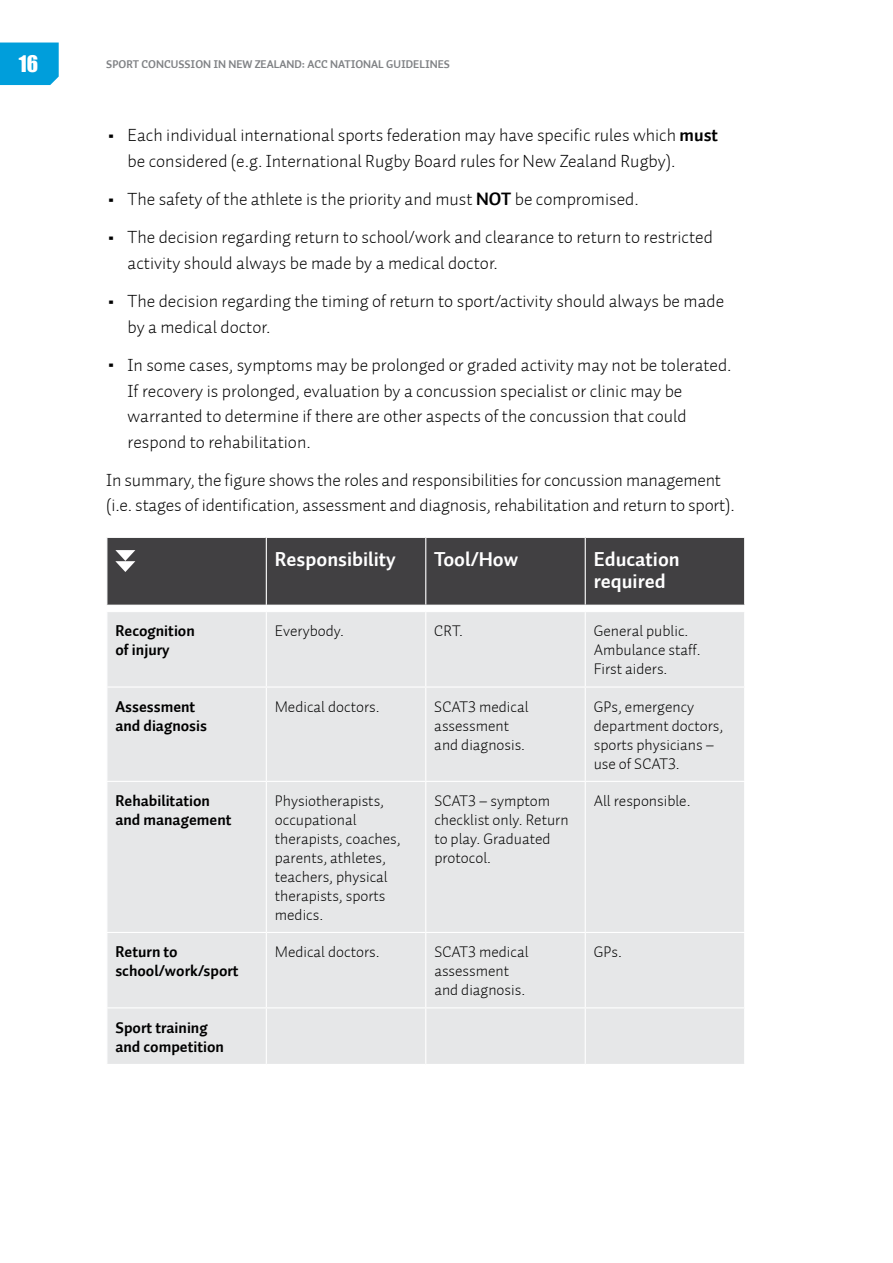
<style>
.page{position:relative;width:893px;height:1263px;background:#fff}
.page>*{position:absolute;margin:0;border:0;box-sizing:border-box;transform-origin:0 0}
.t1{font:21px "Impact";color:#fff}
.t2{font:20.25px/22.5px "Auto 1 Bold LF";color:#fff}
.t3{font:18px/25.5px "Auto 1 Light LF";color:#000}
.t4{font:15.75px/18.9px "Auto 1 Light LF";color:#000}
.t5{font:15.75px/18.9px "Auto 1 Bold LF";color:#000}
.t6{font:11.25px "Auto 1 Bold LF";color:#808285}
.s1{font-size:30px}
.s2{font-family:"Auto 1 Bold LF"}
</style>
<div class="page">
<div style="left:107px;top:612px;width:637px;height:452px;background:#e6e7e8"></div>
<hr style="left:266px;top:612px;width:1px;height:74px;background:#fff">
<hr style="left:425px;top:612px;width:1px;height:74px;background:#fff">
<hr style="left:585px;top:612px;width:1px;height:74px;background:#fff">
<hr style="left:106px;top:686px;width:160px;height:2px;background:#fff">
<hr style="left:266px;top:686px;width:160px;height:2px;background:#fff">
<hr style="left:266px;top:688px;width:1px;height:93px;background:#fff">
<hr style="left:426px;top:686px;width:159px;height:2px;background:#fff">
<hr style="left:425px;top:688px;width:1px;height:93px;background:#fff">
<hr style="left:585px;top:686px;width:160px;height:2px;background:#fff">
<hr style="left:585px;top:688px;width:1px;height:93px;background:#fff">
<hr style="left:106px;top:781px;width:160px;height:1px;background:#fff">
<hr style="left:266px;top:781px;width:160px;height:1px;background:#fff">
<hr style="left:266px;top:782px;width:1px;height:150px;background:#fff">
<hr style="left:426px;top:781px;width:159px;height:1px;background:#fff">
<hr style="left:425px;top:782px;width:1px;height:150px;background:#fff">
<hr style="left:585px;top:781px;width:160px;height:1px;background:#fff">
<hr style="left:585px;top:782px;width:1px;height:150px;background:#fff">
<hr style="left:106px;top:932px;width:160px;height:1px;background:#fff">
<hr style="left:266px;top:932px;width:160px;height:1px;background:#fff">
<hr style="left:266px;top:933px;width:1px;height:74px;background:#fff">
<hr style="left:426px;top:932px;width:159px;height:1px;background:#fff">
<hr style="left:425px;top:933px;width:1px;height:74px;background:#fff">
<hr style="left:585px;top:932px;width:160px;height:1px;background:#fff">
<hr style="left:585px;top:933px;width:1px;height:74px;background:#fff">
<hr style="left:106px;top:1007px;width:160px;height:1px;background:#fff">
<hr style="left:266px;top:1007px;width:160px;height:1px;background:#fff">
<hr style="left:266px;top:1008px;width:1px;height:56px;background:#fff">
<hr style="left:426px;top:1007px;width:159px;height:1px;background:#fff">
<hr style="left:425px;top:1008px;width:1px;height:56px;background:#fff">
<hr style="left:585px;top:1007px;width:160px;height:1px;background:#fff">
<hr style="left:585px;top:1008px;width:1px;height:56px;background:#fff">
<div style="left:106px;top:537px;width:639px;height:68px;background:#414042"></div>
<div style="left:0;top:43px;width:59px;height:42px;background:#009edb"></div>
<p class="t1" style="left:19px;top:51px;width:21px">16</p>
<p class="t6" style="left:106px;top:57px;width:345px">SPORT CONCUSSION IN NEW ZEALAND: ACC NATIONAL GUIDELINES</p>
<p class="t3" style="left:128px;top:123px;width:592px;text-indent:-21px"><span class="s1">•</span> Each individual international sports federation may have specific rules which <span class="s2">must </span>be considered (e.g. International Rugby Board rules for New Zealand Rugby).</p>
<p class="t3" style="left:106px;top:186px;width:534px"><span class="s1">•</span> The safety of the athlete is the priority and must <span class="s2">NOT</span> be compromised.</p>
<p class="t3" style="left:128px;top:225px;width:587px;text-indent:-21px"><span class="s1">•</span> The decision regarding return to school/work and clearance to return to restricted activity should always be made by a medical doctor.</p>
<p class="t3" style="left:128px;top:288px;width:598px;text-indent:-21px"><span class="s1">•</span> The decision regarding the timing of return to sport/activity should always be made by a medical doctor.</p>
<p class="t3" style="left:128px;top:352px;width:606px;text-indent:-21px"><span class="s1">•</span> In some cases, symptoms may be prolonged or graded activity may not be tolerated.<br>If recovery is prolonged, evaluation by a concussion specialist or clinic may be warranted to determine if there are other aspects of the concussion that could respond to rehabilitation.</p>
<p class="t3" style="left:106px;top:467px;width:630px">In summary, the figure shows the roles and responsibilities for concussion management (i.e. stages of identification, assessment and diagnosis, rehabilitation and return to sport).</p>
<p class="t2" style="left:275px;top:548px;width:123px">Responsibility</p>
<p class="t2" style="left:434px;top:548px;width:85px">Tool/How</p>
<p class="t2" style="left:594px;top:548px;width:87px">Education required</p>
<p class="t5" style="left:115px;top:622px;width:81px">Recognition of injury</p>
<p class="t4" style="left:275px;top:622px;width:71px">Everybody.</p>
<p class="t4" style="left:434px;top:622px;width:30px">CRT.</p>
<p class="t4" style="left:594px;top:622px;width:108px">General public.<br>Ambulance staff.<br>First aiders.</p>
<p class="t5" style="left:115px;top:697px;width:93px">Assessment and diagnosis</p>
<p class="t4" style="left:275px;top:697px;width:106px">Medical doctors.</p>
<p class="t4" style="left:434px;top:697px;width:96px">SCAT3 medical assessment and diagnosis.</p>
<p class="t4" style="left:594px;top:697px;width:131px">GPs, emergency department doctors, sports physicians – use of SCAT3.</p>
<p class="t5" style="left:115px;top:792px;width:118px">Rehabilitation and management</p>
<p class="t4" style="left:275px;top:791px;width:127px">Physiotherapists, occupational therapists, coaches, parents, athletes, teachers, physical therapists, sports medics.</p>
<p class="t4" style="left:434px;top:791px;width:136px">SCAT3 – symptom checklist only. Return to play. Graduated protocol.</p>
<p class="t4" style="left:594px;top:791px;width:98px">All responsible.</p>
<p class="t5" style="left:115px;top:943px;width:125px">Return to school/work/sport</p>
<p class="t4" style="left:275px;top:942px;width:106px">Medical doctors.</p>
<p class="t4" style="left:434px;top:942px;width:96px">SCAT3 medical assessment and diagnosis.</p>
<p class="t4" style="left:594px;top:942px;width:30px">GPs.</p>
<p class="t5" style="left:115px;top:1018px;width:110px">Sport training and competition</p>
</div>
